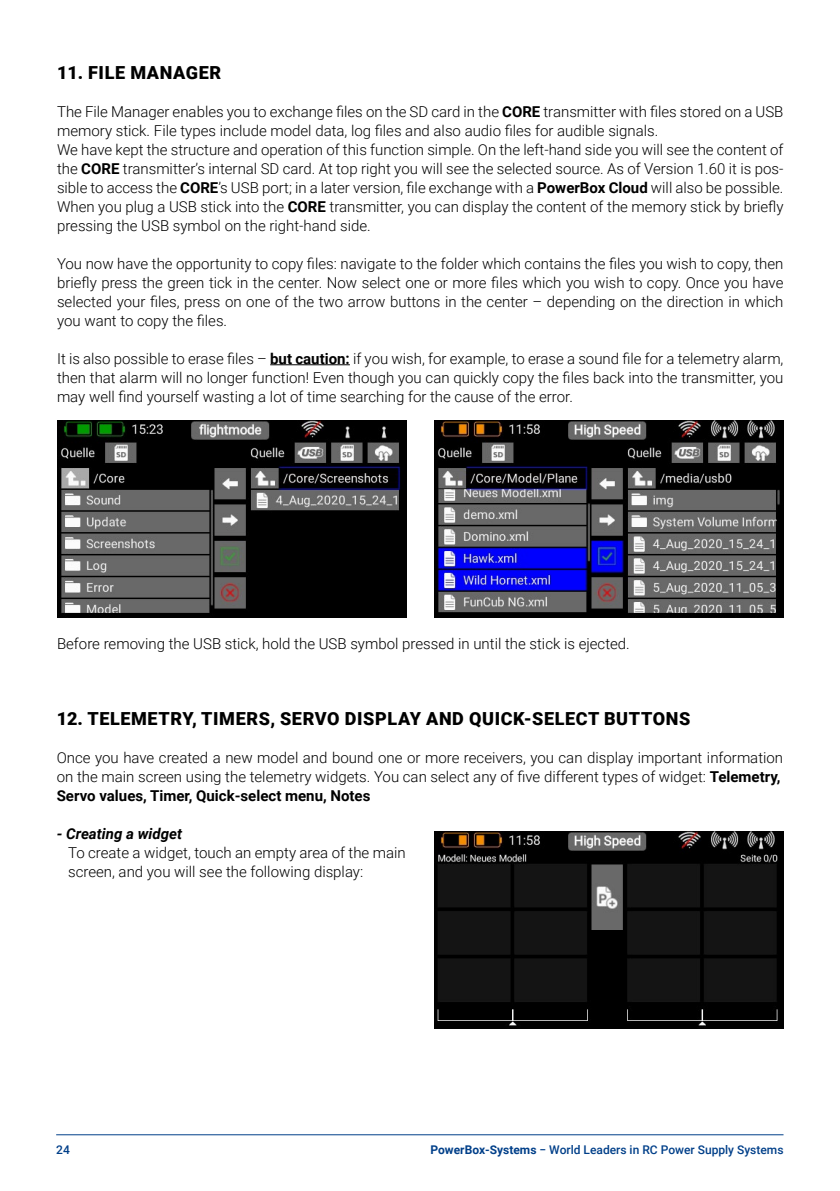
<style>
.page{position:relative;width:840px;height:1191px;background:#fff}
.page>*{position:absolute;margin:0;border:0;box-sizing:border-box;transform-origin:0 0}
.t1{font:900 18px "Roboto";letter-spacing:.035em;color:#000}
.t2{font:300 15px/19px "Roboto";color:#000}
.t3{font:italic 700 15px "Roboto";color:#000}
.t4{font:500 12px "Roboto";color:#003f89}
.s1{font-weight:700}
</style>
<div class="page">
<hr style="left:56px;top:1134px;width:727px;height:1px;background:#003f89">
<hr style="left:270px;top:364px;width:80px;height:1px;background:#000">
<img style="left:57px;top:420px;width:349px;height:198px">
<img style="left:434px;top:420px;width:349px;height:198px">
<img style="left:434px;top:831px;width:348px;height:198px">
<p class="t1" style="left:57px;top:60px;width:166px">11. FILE MANAGER</p>
<p class="t2" style="left:57px;top:101px;width:727px">The File Manager enables you to exchange files on the SD card in the <span class="s1">CORE</span> transmitter with files stored on a USB memory stick. File types include model data, log files and also audio files for audible signals.<br>We have kept the structure and operation of this function simple. On the left-hand side you will see the content of the <span class="s1">CORE</span> transmitter’s internal SD card. At top right you will see the selected source. As of Version 1.60 it is pos&shy;sible to access the <span class="s1">CORE</span>’s USB port; in a later version, file exchange with a <span class="s1">PowerBox Cloud</span> will also be possible.<br>When you plug a USB stick into the <span class="s1">CORE</span> transmitter, you can display the content of the memory stick by briefly pressing the USB symbol on the right-hand side.</p>
<p class="t2" style="left:57px;top:253px;width:727px;text-align:justify">You now have the opportunity to copy files: navigate to the folder which contains the files you wish to copy, then briefly press the green tick in the center. Now select one or more files which you wish to copy. Once you have selected your files, press on one of the two arrow buttons in the center – depending on the direction in which you want to copy the files.</p>
<p class="t2" style="left:57px;top:348px;width:727px;text-align:justify">It is also possible to erase files – <span class="s1">but caution:</span> if you wish, for example, to erase a sound file for a telemetry alarm, then that alarm will no longer function! Even though you can quickly copy the files back into the transmitter, you may well find yourself wasting a lot of time searching for the cause of the error.</p>
<p class="t2" style="left:57px;top:633px;width:574px">Before removing the USB stick, hold the USB symbol pressed in until the stick is ejected.</p>
<p class="t1" style="left:57px;top:706px;width:634px">12. TELEMETRY, TIMERS, SERVO DISPLAY AND QUICK-SELECT BUTTONS</p>
<p class="t2" style="left:57px;top:747px;width:727px">Once you have created a new model and bound one or more receivers, you can display important information on the main screen using the telemetry widgets. You can select any of five different types of widget: <span class="s1">Telemetry,<br>Servo values, Timer, Quick-select menu, Notes</span></p>
<p class="t3" style="left:57px;top:823px;width:127px">- Creating a widget</p>
<p class="t2" style="left:68px;top:842px;width:339px">To create a widget, touch an empty area of the main screen, and you will see the following display:</p>
<p class="t4" style="left:56px;top:1141px;width:15px">24</p>
<p class="t4" style="left:430px;top:1141px;width:354px"><span class="s1">PowerBox-Systems</span> − World Leaders in RC Power Supply Systems</p>
</div>
